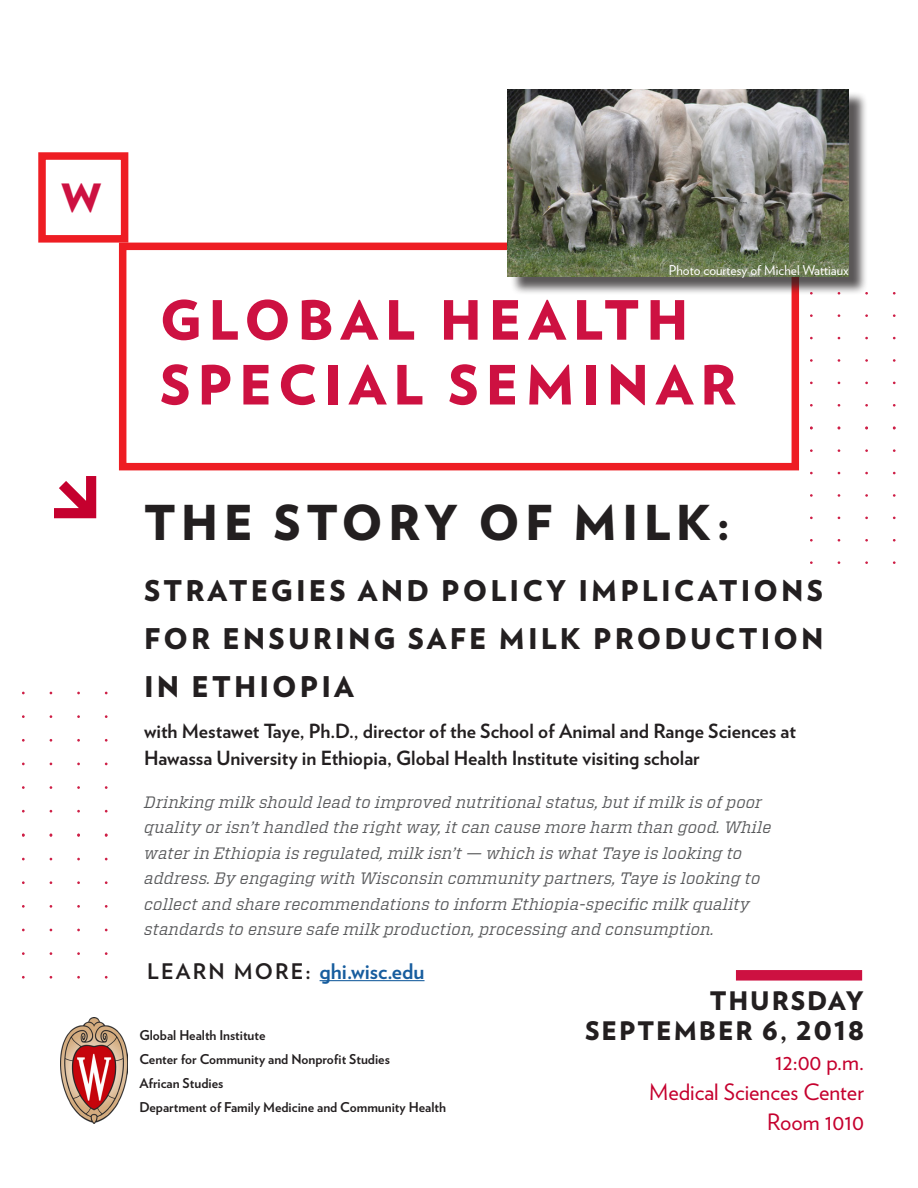
<style>
.page{position:relative;width:918px;height:1188px;background:#fff}
.page>*{position:absolute;margin:0;border:0;box-sizing:border-box;transform-origin:0 0}
.t1{font:900 54px/64.8px "Verlag";letter-spacing:.125em;color:#cd1141}
.t2{font:900 48px "Verlag";letter-spacing:.11em;color:#231f20}
.t3{font:900 38.85px "Verlag";color:#cd1141}
.t4{font:900 28.5px/48px "Verlag";letter-spacing:.11em;color:#231f20;text-align:justify}
.Paragraph_Style_1{font:900 25.5px "Verlag";letter-spacing:.075em;color:#231f20}
.Paragraph_Style_1-2{font:22.5px "Verlag";color:#c5002e}
.Paragraph_Style_1-3{font:700 21.45px "Verlag";letter-spacing:.05em;color:#175d9e}
.Paragraph_Style_1-4{font:700 19.5px/27px "Verlag";color:#231f20}
.Paragraph_Style_1-5{font:italic 16.5px/25.5px "Vitesse";letter-spacing:.005em;color:#57585a}
.t5{font:700 13.5px "Verlag";color:#231f20}
.t6{font:13.5px "Verlag";color:#fff}
.s1{color:#231f20}
</style>
<div class="page">
<svg style="left:54px;top:476px;width:42px;height:42px"></svg>
<svg style="left:77px;top:833px;width:3px;height:4px"></svg>
<div style="left:736px;top:970px;width:126px;height:11px;background:#cd1141"></div>
<hr style="left:320px;top:980px;width:105px;height:1px;background:#175d9e">
<div style="left:38px;top:152px;width:90px;height:91px;border:8px solid #ee1d23"></div>
<svg style="left:115px;top:239px;width:685px;height:232px"></svg>
<div style="left:510px;top:91px;width:358px;height:204px;background:#231f20;opacity:.75"></div>
<img style="left:508px;top:89px;width:341px;height:187px">
<svg style="left:865px;top:426px;width:3px;height:4px"></svg>
<svg style="left:810px;top:426px;width:3px;height:4px"></svg>
<img style="left:61px;top:1018px;width:67px;height:105px">
<p class="t3" style="left:61px;top:166px;width:41px">W</p>
<p class="t6" style="left:669px;top:260px;width:181px">Photo courtesy of Michel Wattiaux</p>
<p class="t1" style="left:160px;top:285px;width:578px">GLOBAL HEALTH<br>SPECIAL SEMINAR</p>
<p class="t2" style="left:144px;top:483px;width:588px">THE STORY OF MILK:</p>
<p class="t4" style="left:144px;top:565px;width:681px">STRATEGIES AND POLICY IMPLICATIONS FOR ENSURING SAFE MILK PRODUCTION IN ETHIOPIA</p>
<p class="Paragraph_Style_1-4" style="left:144px;top:716px;width:654px">with Mestawet Taye, Ph.D., director of the School of Animal and Range Sciences at<br>Hawassa University in Ethiopia, Global Health Institute visiting scholar</p>
<p class="Paragraph_Style_1-5" style="left:144px;top:789px;width:629px">Drinking milk should lead to improved nutritional status, but if milk is of poor quality or isn’t handled the right way, it can cause more harm than good. While water in Ethiopia is regulated, milk isn’t — which is what Taye is looking to address. By engaging with Wisconsin community partners, Taye is looking to collect and share recommendations to inform Ethiopia-specific milk quality standards to ensure safe milk production, processing and consumption.</p>
<p class="Paragraph_Style_1-3" style="left:147px;top:954px;width:279px"><span class="s1">LEARN MORE:</span> ghi.wisc.edu</p>
<p class="t5" style="left:139px;top:1024px;width:128px">Global Health Institute</p>
<p class="t5" style="left:139px;top:1048px;width:252px">Center for Community and Nonprofit Studies</p>
<p class="t5" style="left:139px;top:1072px;width:85px">African Studies</p>
<p class="t5" style="left:139px;top:1096px;width:308px">Department of Family Medicine and Community Health</p>
<p class="Paragraph_Style_1" style="left:710px;top:979px;width:156px">THURSDAY</p>
<p class="Paragraph_Style_1" style="left:585px;top:1009px;width:280px">SEPTEMBER 6, 2018</p>
<p class="Paragraph_Style_1-2" style="left:775px;top:1045px;width:90px">12:00 p.m.</p>
<p class="Paragraph_Style_1-2" style="left:649px;top:1075px;width:216px">Medical Sciences Center</p>
<p class="Paragraph_Style_1-2" style="left:767px;top:1105px;width:98px">Room 1010</p>
</div>
